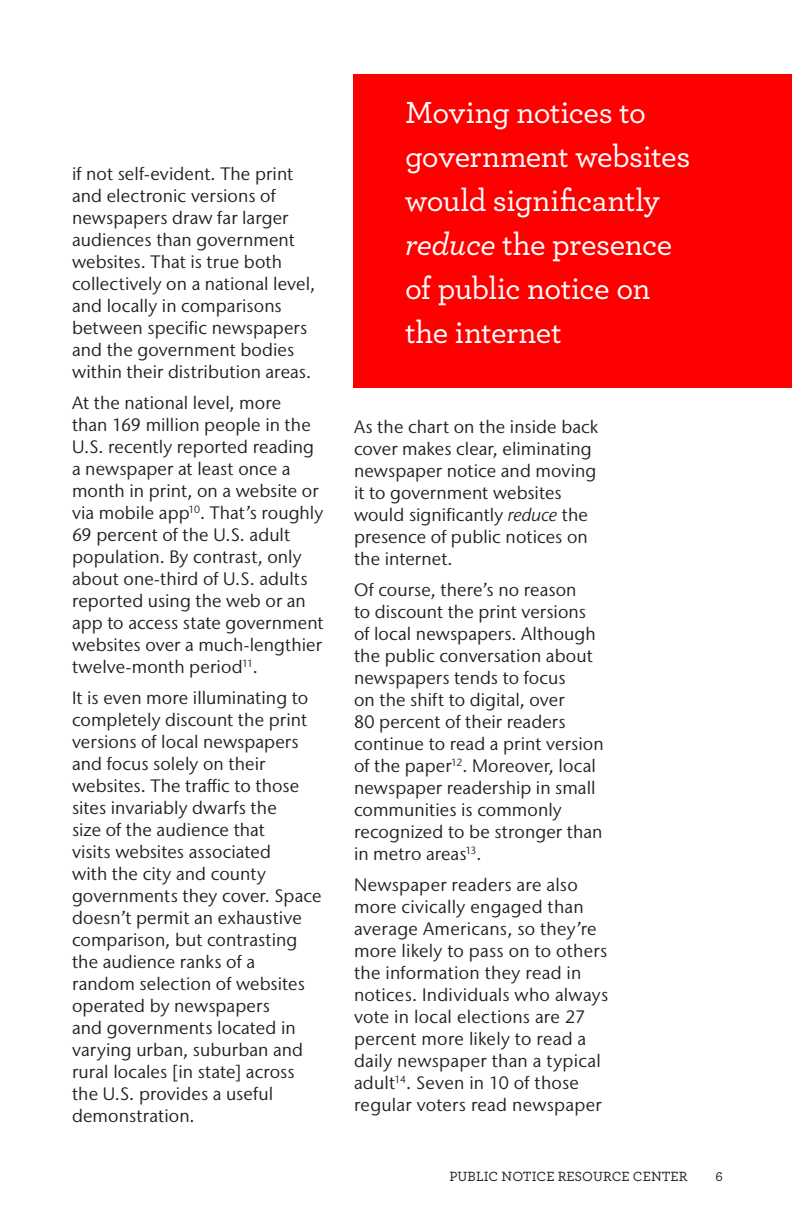
<style>
.page{position:relative;width:792px;height:1224px;background:#fff}
.page>*{position:absolute;margin:0;border:0;box-sizing:border-box;transform-origin:0 0}
.big_quote{font:500 32px/44px "Archer";letter-spacing:-.015em;color:#fff}
.t1{font:18px/22px "Stone Sans IIITC Pro";letter-spacing:.005em;color:#231f20}
.t2{font:500 14px "Archer";color:#231f20}
.s1{font-style:italic}
</style>
<div class="page">
<div style="left:353px;top:74px;width:439px;height:313px;background:#f00"></div>
<p class="t1" style="left:72px;top:163px;width:245px">if not self-evident. The print and electronic versions of newspapers draw far larger audiences than government websites. That is true both collectively on a national level, and locally in comparisons between specific newspapers and the government bodies within their distribution areas.</p>
<p class="t1" style="left:72px;top:392px;width:253px">At the national level, more<br>than 169 million people in the<br>U.S. recently reported reading a newspaper at least once a month in print, on a website or via mobile app<sup>10</sup>. That’s roughly<br>69 percent of the U.S. adult population. By contrast, only about one-third of U.S. adults reported using the web or an app to access state government websites over a much-lengthier twelve-month period<sup>11</sup>.</p>
<p class="t1" style="left:72px;top:687px;width:251px">It is even more illuminating to completely discount the print versions of local newspapers and focus solely on their websites. The traffic to those sites invariably dwarfs the<br>size of the audience that<br>visits websites associated<br>with the city and county governments they cover. Space doesn’t permit an exhaustive comparison, but contrasting the audience ranks of a random selection of websites operated by newspapers<br>and governments located in varying urban, suburban and rural locales [in state] across the U.S. provides a useful demonstration.</p>
<p class="big_quote" style="left:405px;top:89px;width:287px">Moving notices to government websites would significantly <span class="s1">reduce</span> the presence of public notice on the internet</p>
<p class="t1" style="left:354px;top:415px;width:246px">As the chart on the inside back cover makes clear, eliminating newspaper notice and moving it to government websites would significantly <span class="s1">reduce</span> the presence of public notices on the internet.</p>
<p class="t1" style="left:354px;top:578px;width:251px">Of course, there’s no reason<br>to discount the print versions of local newspapers. Although the public conversation about newspapers tends to focus<br>on the shift to digital, over<br>80 percent of their readers continue to read a print version of the paper<sup>12</sup>. Moreover, local newspaper readership in small communities is commonly recognized to be stronger than in metro areas<sup>13</sup>.</p>
<p class="t1" style="left:354px;top:873px;width:256px">Newspaper readers are also more civically engaged than average Americans, so they’re more likely to pass on to others the information they read in notices. Individuals who always vote in local elections are 27 percent more likely to read a daily newspaper than a typical adult<sup>14</sup>. Seven in 10 of those regular voters read newspaper</p>
<p class="t2" style="left:449px;top:1166px;width:239px">PUBLIC NOTICE RESOURCE CENTER</p>
<p class="t2" style="left:715px;top:1166px;width:9px">6</p>
</div>
